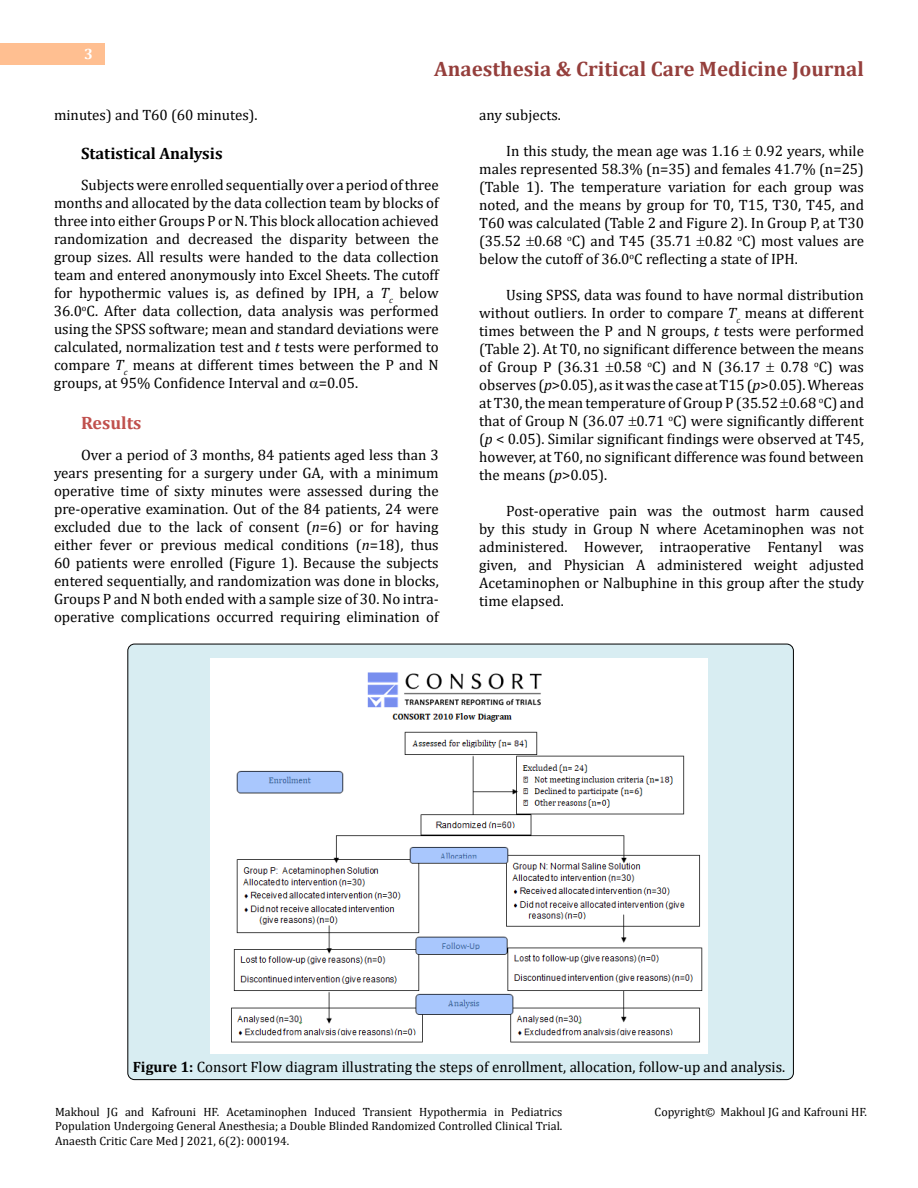
<style>
.page{position:relative;width:918px;height:1188px;background:#fff}
.page>*{position:absolute;margin:0;border:0;box-sizing:border-box;transform-origin:0 0}
.t1{font:700 21px "Cambria";color:#953f3c}
.t2{font:700 18px "Cambria";color:#c0504d}
.t3{font:700 16.5px "Cambria";color:#000}
.t4{font:15px/18px "Cambria";color:#000;text-align:justify}
.t5{font:700 15px "Cambria";color:#fff}
.t6{font:12px/14.4px "Cambria";color:#000;text-align:justify}
.s1{font-style:italic}
.s2{font-weight:700}
</style>
<div class="page">
<div style="left:0;top:43px;width:105px;height:21px;background:#ffbf91"></div>
<div style="left:128px;top:644px;width:665px;height:436px;background:#d8edf2;border-radius:7px"></div>
<img style="left:210px;top:658px;width:498px;height:396px">
<p class="t5" style="left:84px;top:44px;width:10px">3</p>
<h1 class="t1" style="left:434px;top:54px;width:431px">Anaesthesia &amp; Critical Care Medicine Journal</h1>
<p class="t4" style="left:54px;top:105px;width:205px">minutes) and T60 (60 minutes).</p>
<p class="t3" style="left:81px;top:141px;width:143px">Statistical Analysis</p>
<p class="t4" style="left:54px;top:176px;width:386px;text-indent:27px">Subjects were enrolled sequentially over a period of three months and allocated by the data collection team by blocks of three into either Groups P or N. This block allocation achieved randomization and decreased the disparity between the group sizes. All results were handed to the data collection team and entered anonymously into Excel Sheets. The cutoff for hypothermic values is, as defined by IPH, a <span class="s1">T</span><sub>c</sub> below 36.0<sup>o</sup>C. After data collection, data analysis was performed using the SPSS software; mean and standard deviations were calculated, normalization test and <span class="s1">t</span> tests were performed to compare <span class="s1">T</span><sub>c</sub> means at different times between the P and N groups, at 95% Confidence Interval and =0.05.</p>
<p class="t2" style="left:81px;top:410px;width:62px">Results</p>
<p class="t4" style="left:54px;top:446px;width:386px;text-indent:27px">Over a period of 3 months, 84 patients aged less than 3 years presenting for a surgery under GA, with a minimum operative time of sixty minutes were assessed during the pre-operative examination. Out of the 84 patients, 24 were excluded due to the lack of consent (<span class="s1">n</span>=6) or for having either fever or previous medical conditions (<span class="s1">n</span>=18), thus 60 patients were enrolled (Figure 1). Because the subjects entered sequentially, and randomization was done in blocks, Groups P and N both ended with a sample size of 30. No intra&shy;operative complications occurred requiring elimination of</p>
<p class="t4" style="left:479px;top:105px;width:83px">any subjects.</p>
<p class="t4" style="left:479px;top:141px;width:386px;text-indent:27px">In this study, the mean age was 1.16 0.92 years, while males represented 58.3% (n=35) and females 41.7% (n=25) (Table 1). The temperature variation for each group was noted, and the means by group for T0, T15, T30, T45, and T60 was calculated (Table 2 and Figure 2). In Group P, at T30 (35.52 0.68 <sup>o</sup>C) and T45 (35.71 0.82 <sup>o</sup>C) most values are below the cutoff of 36.0<sup>o</sup>C reflecting a state of IPH.</p>
<p class="t4" style="left:479px;top:285px;width:386px;text-indent:27px">Using SPSS, data was found to have normal distribution without outliers. In order to compare <span class="s1">T</span><sub>c</sub> means at different times between the P and N groups, <span class="s1">t</span> tests were performed (Table 2). At T0, no significant difference between the means of Group P (36.31 0.58 <sup>o</sup>C) and N (36.17</p>
<p class="t4" style="left:479px;top:357px;width:386px;text-indent:301px">0.78 <sup>o</sup>C) was observes (<span class="s1">p</span>&gt;0.05), as it was the case at T15 (<span class="s1">p</span>&gt;0.05). Whereas at T30, the mean temperature of Group P (35.52 0.68 <sup>o</sup>C) and that of Group N (36.07 0.71 <sup>o</sup>C) were significantly different (<span class="s1">p</span> &lt; 0.05). Similar significant findings were observed at T45, however, at T60, no significant difference was found between the means (<span class="s1">p</span>&gt;0.05).</p>
<p class="t4" style="left:479px;top:501px;width:386px;text-indent:27px">Post-operative pain was the outmost harm caused by this study in Group N where Acetaminophen was not administered. However, intraoperative Fentanyl was given, and Physician A administered weight adjusted Acetaminophen or Nalbuphine in this group after the study time elapsed.</p>
<p class="t4" style="left:133px;top:1058px;width:654px"><span class="s2">Figure 1:</span> Consort Flow diagram illustrating the steps of enrollment, allocation, follow-up and analysis.</p>
<p class="t6" style="left:55px;top:1105px;width:509px">Makhoul JG and Kafrouni HF. Acetaminophen Induced Transient Hypothermia in Pediatrics Population Undergoing General Anesthesia; a Double Blinded Randomized Controlled Clinical Trial.<br>Anaesth Critic Care Med J 2021, 6(2): 000194.</p>
<p class="t6" style="left:655px;top:1105px;width:214px">Copyright© Makhoul JG and Kafrouni HF.</p>
</div>
